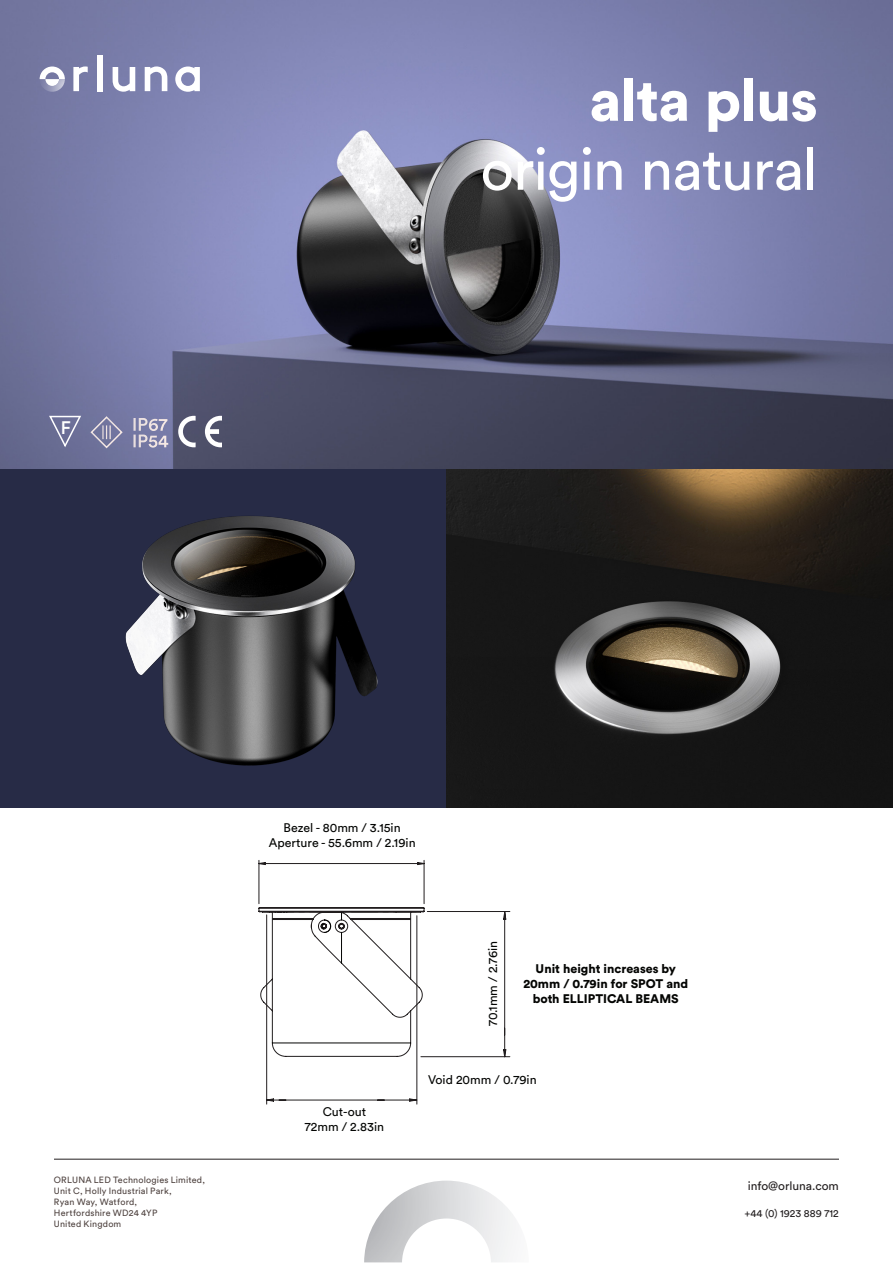
<style>
.page{position:relative;width:893px;height:1263px;background:#fff}
.page>*{position:absolute;margin:0;border:0;box-sizing:border-box;transform-origin:0 0}
.t1{font:58.5px "Circular Std";letter-spacing:-.02em;color:#fff}
.t2{font:900 58.5px "Circular Std";letter-spacing:-.01em;color:#fff}
.t3{font:500 18px "Circular Std";color:#fff}
.t4{font:18px "Agency FB";color:#fff}
.t5{font:12.45px/14.9px "Circular Std";color:#040503;text-align:center}
.t6{font:900 12.45px/14.9px "Circular Std";color:#040503;text-align:center}
.t7{font:12px "Circular Std";color:#231f20}
.t8{font:10.5px "Circular Std";color:#231f20}
.t9{font:9px "Circular Std";letter-spacing:.02em;color:#4f4340}
</style>
<div class="page">
<img style="left:0;top:0;width:893px;height:470px">
<div style="left:0;top:470px;width:446px;height:338px;background:#272b46"></div>
<hr style="left:54px;top:1159px;width:785px;height:1px;background:#231f20">
<svg style="left:89px;top:415px;width:35px;height:34px"></svg>
<svg style="left:205px;top:416px;width:17px;height:31px"></svg>
<svg style="left:178px;top:416px;width:18px;height:31px"></svg>
<svg style="left:48px;top:415px;width:34px;height:33px"></svg>
<img style="left:364px;top:1180px;width:149px;height:82px">
<img style="left:446px;top:470px;width:447px;height:338px">
<img style="left:125px;top:516px;width:253px;height:250px">
<svg style="left:259px;top:860px;width:251px;height:245px"></svg>
<svg style="left:259px;top:907px;width:166px;height:150px"></svg>
<hr style="left:417px;top:916px;width:1px;height:188px;background:#211d1e">
<svg style="left:175px;top:66px;width:25px;height:26px"></svg>
<div style="left:97px;top:55px;width:5px;height:36px;background:#fff"></div>
<svg style="left:40px;top:66px;width:25px;height:26px"></svg>
<svg style="left:113px;top:67px;width:22px;height:25px"></svg>
<svg style="left:145px;top:66px;width:22px;height:25px"></svg>
<svg style="left:73px;top:66px;width:15px;height:25px"></svg>
<p class="t3" style="left:61px;top:417px;width:12px">F</p>
<p class="t4" style="left:101px;top:421px;width:12px">III</p>
<p class="t3" style="left:132px;top:413px;width:37px">IP67</p>
<p class="t3" style="left:132px;top:430px;width:38px">IP54</p>
<p class="t2" style="left:589px;top:61px;width:230px">alta plus</p>
<p class="t1" style="left:481px;top:134px;width:339px">origin natural</p>
<p class="t9" style="left:54px;top:1175px;width:153px">ORLUNA LED Technologies Limited,</p>
<p class="t9" style="left:54px;top:1185px;width:119px">Unit C, Holly Industrial Park,</p>
<p class="t9" style="left:54px;top:1196px;width:85px">Ryan Way, Watford,</p>
<p class="t9" style="left:54px;top:1207px;width:105px">Hertfordshire WD24 4YP</p>
<p class="t9" style="left:54px;top:1218px;width:69px">United Kingdom</p>
<p class="t5" style="left:269px;top:820px;width:148px">Bezel - 80mm / 3.15in<br>Aperture - 55.6mm / 2.19in</p>
<p class="t5" style="left:305px;top:1104px;width:81px">Cut-out<br>72mm / 2.83in</p>
<p class="t5" style="left:485px;top:1026px;width:87px;rotate:-90deg">70.1mm / 2.76in</p>
<p class="t6" style="left:523px;top:961px;width:166px">Unit height increases by<br>20mm / 0.79in for SPOT and both ELLIPTICAL BEAMS</p>
<p class="t5" style="left:428px;top:1072px;width:110px">Void 20mm / 0.79in</p>
<p class="t7" style="left:748px;top:1179px;width:93px">info@orluna.com</p>
<p class="t8" style="left:744px;top:1207px;width:96px">+44 (0) 1923 889 712</p>
</div>
